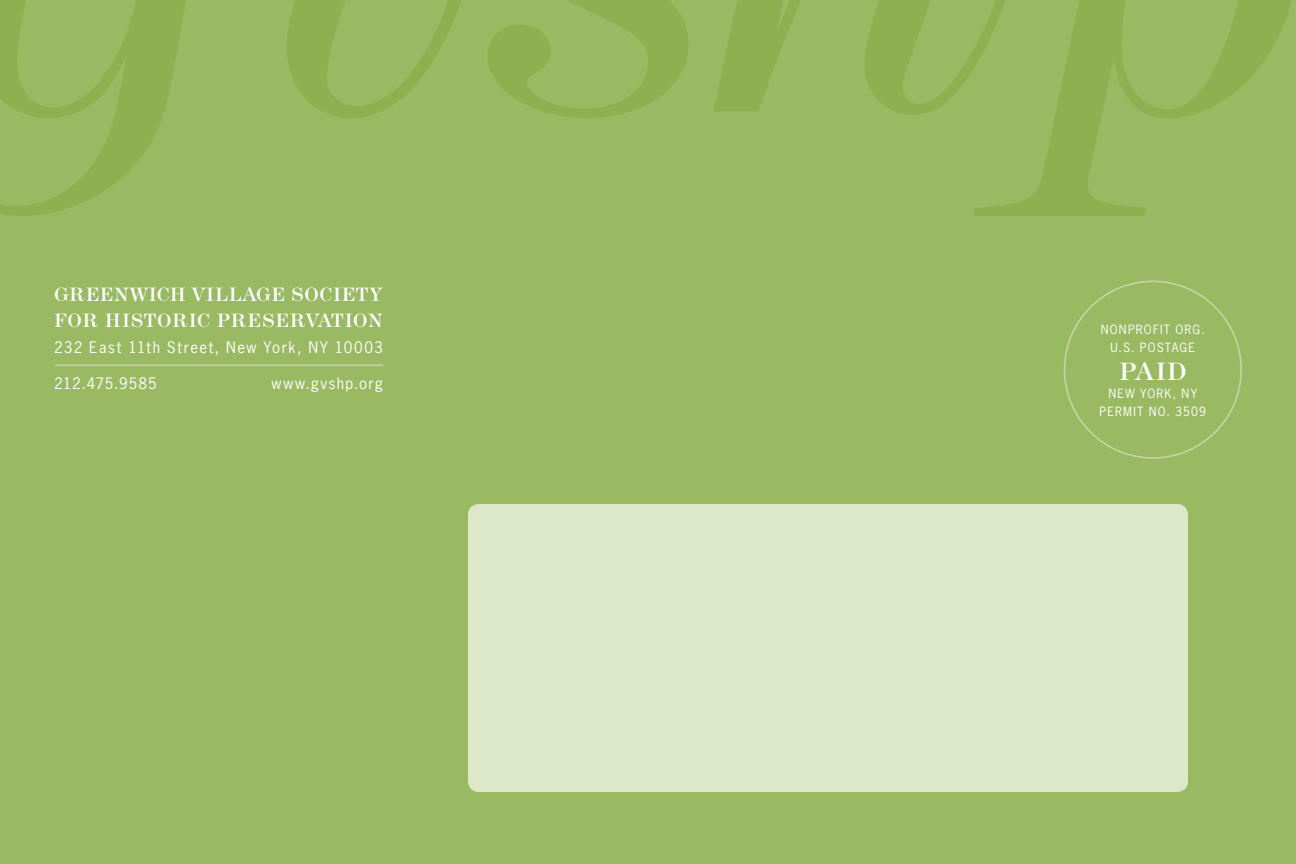
<style>
.page{position:relative;width:1296px;height:864px;background:#9ab963}
.page>*{position:absolute;margin:0;border:0;box-sizing:border-box;transform-origin:0 0}
.t1{font:26px "Modern Bld";color:#fff}
.t2{font:20px/26px "Modern Bld";letter-spacing:.03em;color:#fff}
.t3{font:15px "News Gothic";letter-spacing:.09em;color:#fff}
.t4{font:15px "News Gothic";letter-spacing:.05em;color:#fff}
.t5{font:12px/18px "News Gothic";letter-spacing:.1em;color:#fff;text-align:center}
</style>
<div class="page">
<div style="left:468px;top:504px;width:720px;height:288px;background:#dde8cb;border-radius:11px"></div>
<hr style="left:55px;top:364px;width:328px;height:2px;background:#bcd097">
<svg style="left:0;top:0;width:1292px;height:216px"></svg>
<h2 class="t2" style="left:54px;top:283px;width:330px">GREENWICH VILLAGE SOCIETY<br>FOR HISTORIC PRESERVATION</h2>
<p class="t3" style="left:54px;top:338px;width:330px">232 East 11th Street, New York, NY 10003</p>
<p class="t4" style="left:54px;top:374px;width:104px">212.475.9585</p>
<p class="t3" style="left:272px;top:374px;width:113px">www.gvshp.org</p>
<p class="t5" style="left:1101px;top:320px;width:106px">NONPROFIT ORG.<br>U.S. POSTAGE</p>
<h1 class="t1" style="left:1119px;top:354px;width:69px">PAID</h1>
<p class="t5" style="left:1099px;top:384px;width:108px">NEW YORK, NY<br>PERMIT NO. 3509</p>
</div>
